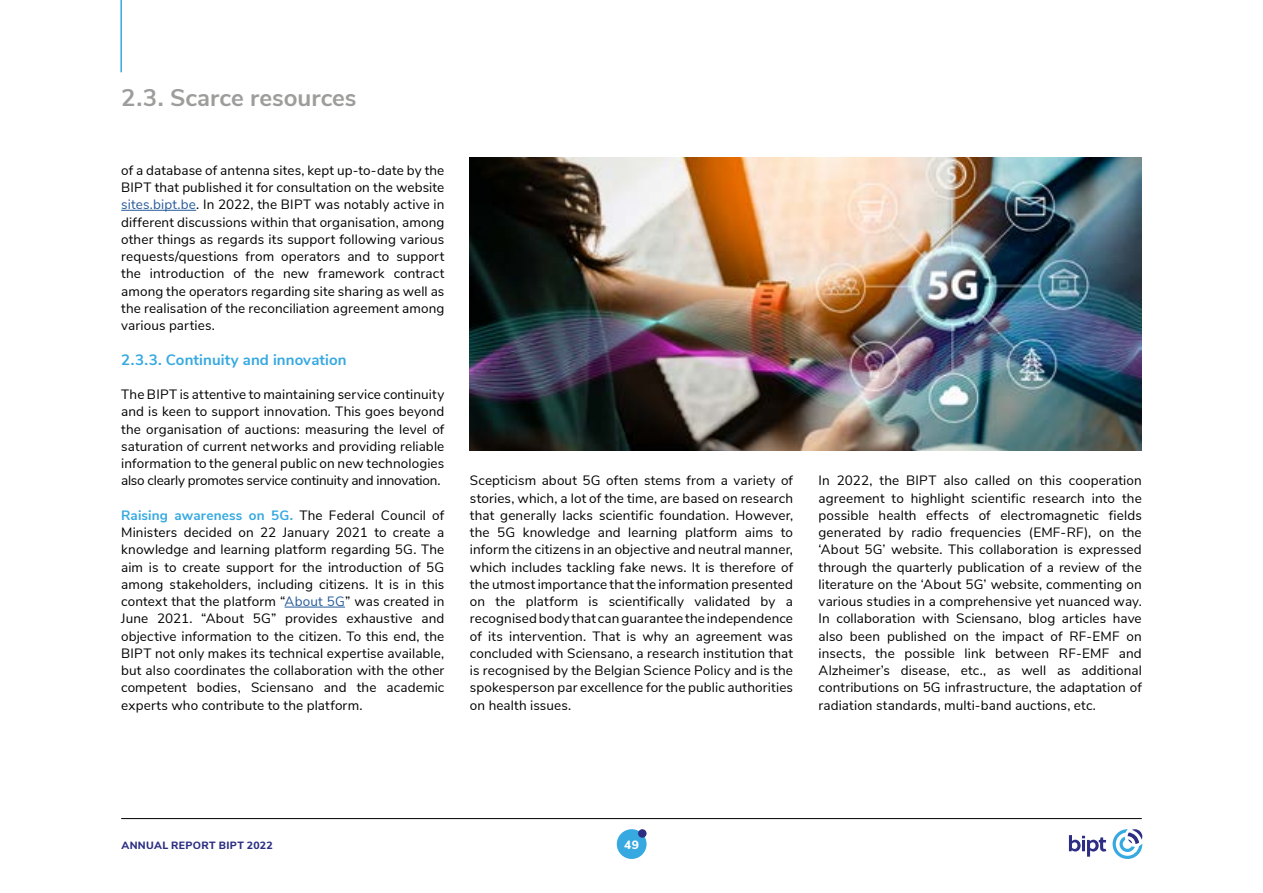
<style>
.page{position:relative;width:1263px;height:893px;background:#fff}
.page>*{position:absolute;margin:0;border:0;box-sizing:border-box;transform-origin:0 0}
.t1{font:700 24px "Nunito Sans";color:#9d9d9c}
.t2{font:700 15px "Nunito Sans";letter-spacing:.005em;color:#36a9e1}
.t3{font:13.5px/17.2px "Nunito Sans";letter-spacing:.01em;color:#000;text-align:justify}
.t4{font:800 12px "Nunito Sans";color:#fff}
.t5{font:800 10.5px "Nunito Sans";letter-spacing:.035em;color:#2d2e83}
.s1{color:#275b9b}
.s2{font-weight:700;color:#36a9e1}
</style>
<div class="page">
<svg style="left:1069px;top:835px;width:37px;height:22px"></svg>
<svg style="left:1112px;top:829px;width:30px;height:30px"></svg>
<hr style="left:121px;top:818px;width:1021px;height:1px;background:#000">
<div style="left:617px;top:829px;width:29px;height:30px;background:#36a9e1;border-radius:50%"></div>
<div style="left:638px;top:829px;width:8px;height:9px;background:#2d2e83;border-radius:50%"></div>
<hr style="left:120px;top:0;width:2px;height:72px;background:#36a9e1">
<hr style="left:121px;top:210px;width:75px;height:1px;background:#275b9b">
<hr style="left:285px;top:607px;width:60px;height:1px;background:#275b9b">
<img style="left:470px;top:158px;width:672px;height:293px">
<h1 class="t1" style="left:121px;top:80px;width:237px">2.3. Scarce resources</h1>
<p class="t3" style="left:121px;top:161px;width:325px">of a database of antenna sites, kept up-to-date by the BIPT that published it for consultation on the website <span class="s1">sites.bipt.be</span>. In 2022, the BIPT was notably active in different discussions within that organisation, among other things as regards its support following various requests/questions from operators and to support the introduction of the new framework contract among the operators regarding site sharing as well as the realisation of the reconciliation agreement among various parties.</p>
<p class="t2" style="left:121px;top:348px;width:227px">2.3.3. Continuity and innovation</p>
<p class="t3" style="left:121px;top:385px;width:325px">The BIPT is attentive to maintaining service continuity and is keen to support innovation. This goes beyond the organisation of auctions: measuring the level of saturation of current networks and providing reliable information to the general public on new technologies also clearly promotes service continuity and innovation.</p>
<p class="t3" style="left:121px;top:506px;width:325px"><span class="s2">Raising awareness on 5G.</span> The Federal Council of Ministers decided on 22 January 2021 to create a knowledge and learning platform regarding 5G. The aim is to create support for the introduction of 5G among stakeholders, including citizens. It is in this context that the platform “<span class="s1">About 5G</span>” was created in June 2021. “About 5G” provides exhaustive and objective information to the citizen. To this end, the BIPT not only makes its technical expertise available, but also coordinates the collaboration with the other competent bodies, Sciensano and the academic experts who contribute to the platform.</p>
<p class="t3" style="left:470px;top:471px;width:325px">Scepticism about 5G often stems from a variety of stories, which, a lot of the time, are based on research that generally lacks scientific foundation. However, the 5G knowledge and learning platform aims to inform the citizens in an objective and neutral manner, which includes tackling fake news. It is therefore of the utmost importance that the information presented on the platform is scientifically validated by a recognised body that can guarantee the independence of its intervention. That is why an agreement was concluded with Sciensano, a research institution that is recognised by the Belgian Science Policy and is the spokesperson par excellence for the public authorities on health issues.</p>
<p class="t3" style="left:818px;top:471px;width:325px">In 2022, the BIPT also called on this cooperation agreement to highlight scientific research into the possible health effects of electromagnetic fields generated by radio frequencies (EMF-RF), on the ‘About 5G’ website. This collaboration is expressed through the quarterly publication of a review of the literature on the ‘About 5G’ website, commenting on various studies in a comprehensive yet nuanced way.<br>In collaboration with Sciensano, blog articles have also been published on the impact of RF-EMF on insects, the possible link between RF-EMF and Alzheimer’s disease, etc., as well as additional contributions on 5G infrastructure, the adaptation of radiation standards, multi-band auctions, etc.</p>
<p class="t5" style="left:121px;top:838px;width:153px">ANNUAL REPORT BIPT 2022</p>
<p class="t4" style="left:624px;top:836px;width:16px">49</p>
</div>
